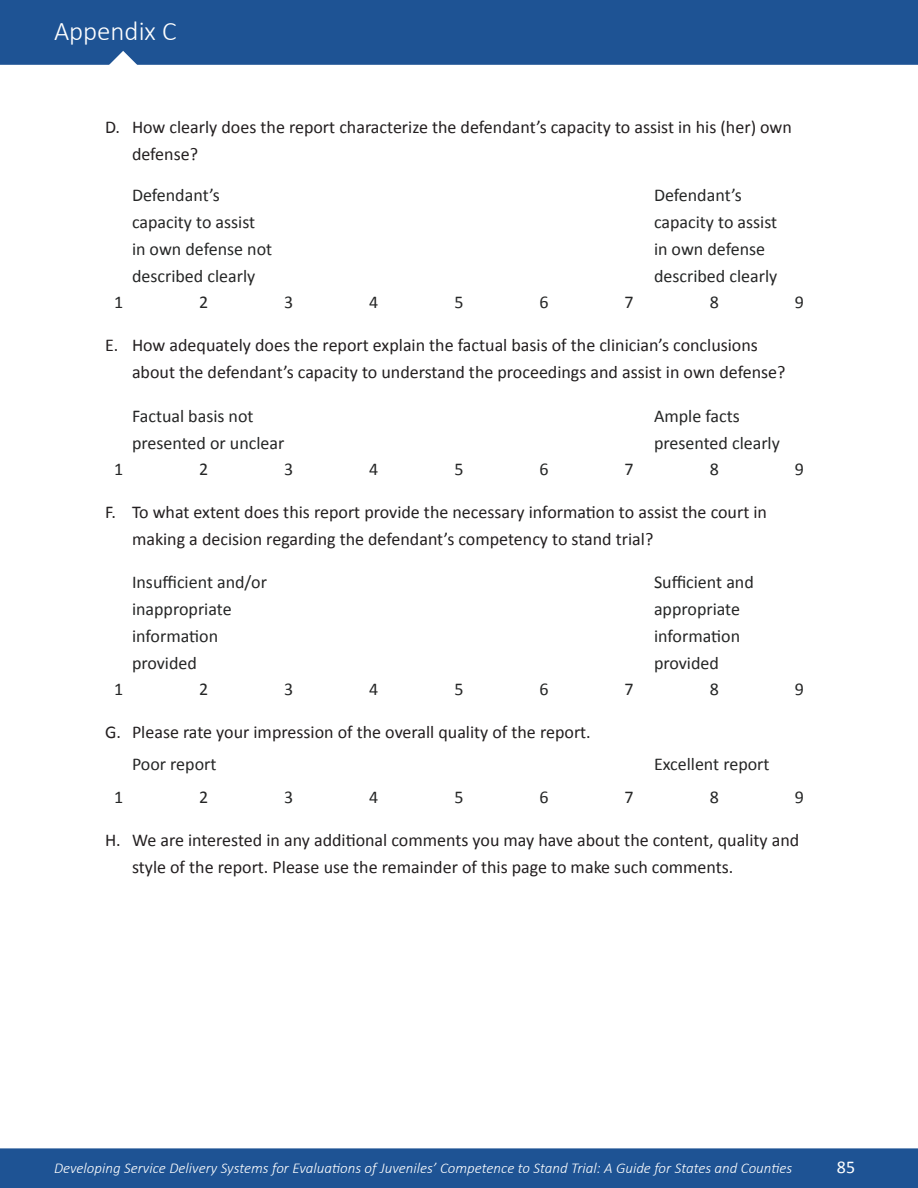
<style>
.page{position:relative;width:918px;height:1188px;background:#fff}
.page>*{position:absolute;margin:0;border:0;box-sizing:border-box;transform-origin:0 0}
.t1{font:300 27px "Calibri";color:#fff}
.Appendix_C_Listed_Qu{font:18px/27px "Calibri";color:#231f20}
.Appendix_C_Low_End_o{font:18px "Calibri";color:#252626}
.Appendix_C_High_End{font:18px/27px "Calibri";color:#252626}
.Appendix_C_Answer_Ra{font:18px "Calibri";color:#252626}
.t2{font:18px "Calibri";color:#fff}
.t3{font:italic 300 15px "Calibri";color:#fff}
</style>
<div class="page">
<div style="left:0;top:1148px;width:918px;height:40px;background:#1e5394"></div>
<div style="left:0;top:0;width:918px;height:65px;background:#1e5394"></div>
<svg style="left:61px;top:50px;width:125px;height:15px;background:#3867a0"></svg>
<h1 class="t1" style="left:54px;top:14px;width:190px">Tabl of Contents</h1>
<h1 class="t1" style="left:54px;top:14px;width:124px">Appendix C</h1>
<p class="Appendix_C_Listed_Qu" style="left:132px;top:113px;width:661px;text-indent:-27px">D. How clearly does the report characterize the defendant’s capacity to assist in his (her) own defense?</p>
<p class="Appendix_C_Low_End_o" style="left:132px;top:184px;width:89px">Defendant’s</p>
<p class="Appendix_C_Low_End_o" style="left:132px;top:211px;width:125px">capacity to assist</p>
<p class="Appendix_C_Low_End_o" style="left:132px;top:238px;width:142px">in own defense not</p>
<p class="Appendix_C_Low_End_o" style="left:132px;top:265px;width:125px">described clearly</p>
<p class="Appendix_C_High_End" style="left:654px;top:182px;width:125px">Defendant’s capacity to assist in own defense described clearly</p>
<p class="Appendix_C_Answer_Ra" style="left:114px;top:290px;width:11px">1</p>
<p class="Appendix_C_Answer_Ra" style="left:199px;top:290px;width:11px">2</p>
<p class="Appendix_C_Answer_Ra" style="left:284px;top:290px;width:11px">3</p>
<p class="Appendix_C_Answer_Ra" style="left:369px;top:290px;width:11px">4</p>
<p class="Appendix_C_Answer_Ra" style="left:454px;top:290px;width:11px">5</p>
<p class="Appendix_C_Answer_Ra" style="left:540px;top:290px;width:11px">6</p>
<p class="Appendix_C_Answer_Ra" style="left:625px;top:290px;width:11px">7</p>
<p class="Appendix_C_Answer_Ra" style="left:710px;top:290px;width:11px">8</p>
<p class="Appendix_C_Answer_Ra" style="left:795px;top:290px;width:11px">9</p>
<p class="Appendix_C_Listed_Qu" style="left:132px;top:332px;width:655px;text-indent:-27px">E. How adequately does the report explain the factual basis of the clinician’s conclusions about the defendant’s capacity to understand the proceedings and assist in own defense?</p>
<p class="Appendix_C_Low_End_o" style="left:132px;top:405px;width:123px">Factual basis not</p>
<p class="Appendix_C_Low_End_o" style="left:132px;top:432px;width:154px">presented or unclear</p>
<p class="Appendix_C_High_End" style="left:654px;top:403px;width:127px">Ample facts presented clearly</p>
<p class="Appendix_C_Answer_Ra" style="left:114px;top:458px;width:11px">1</p>
<p class="Appendix_C_Answer_Ra" style="left:199px;top:458px;width:11px">2</p>
<p class="Appendix_C_Answer_Ra" style="left:284px;top:458px;width:11px">3</p>
<p class="Appendix_C_Answer_Ra" style="left:369px;top:458px;width:11px">4</p>
<p class="Appendix_C_Answer_Ra" style="left:454px;top:458px;width:11px">5</p>
<p class="Appendix_C_Answer_Ra" style="left:540px;top:458px;width:11px">6</p>
<p class="Appendix_C_Answer_Ra" style="left:625px;top:458px;width:11px">7</p>
<p class="Appendix_C_Answer_Ra" style="left:710px;top:458px;width:11px">8</p>
<p class="Appendix_C_Answer_Ra" style="left:795px;top:458px;width:11px">9</p>
<p class="Appendix_C_Listed_Qu" style="left:132px;top:499px;width:637px;text-indent:-27px">F. To what extent does this report provide the necessary information to assist the court in making a decision regarding the defendant’s competency to stand trial?</p>
<p class="Appendix_C_Low_End_o" style="left:132px;top:571px;width:137px">Insufficient and/or</p>
<p class="Appendix_C_Low_End_o" style="left:132px;top:598px;width:101px">inappropriate</p>
<p class="Appendix_C_Low_End_o" style="left:132px;top:625px;width:88px">information</p>
<p class="Appendix_C_Low_End_o" style="left:132px;top:652px;width:66px">provided</p>
<p class="Appendix_C_High_End" style="left:654px;top:569px;width:101px">Sufficient and appropriate information provided</p>
<p class="Appendix_C_Answer_Ra" style="left:114px;top:677px;width:11px">1</p>
<p class="Appendix_C_Answer_Ra" style="left:199px;top:677px;width:11px">2</p>
<p class="Appendix_C_Answer_Ra" style="left:284px;top:677px;width:11px">3</p>
<p class="Appendix_C_Answer_Ra" style="left:369px;top:677px;width:11px">4</p>
<p class="Appendix_C_Answer_Ra" style="left:454px;top:677px;width:11px">5</p>
<p class="Appendix_C_Answer_Ra" style="left:540px;top:677px;width:11px">6</p>
<p class="Appendix_C_Answer_Ra" style="left:625px;top:677px;width:11px">7</p>
<p class="Appendix_C_Answer_Ra" style="left:710px;top:677px;width:11px">8</p>
<p class="Appendix_C_Answer_Ra" style="left:795px;top:677px;width:11px">9</p>
<p class="Appendix_C_Listed_Qu" style="left:105px;top:719px;width:487px">G. Please rate your impression of the overall quality of the report.</p>
<p class="Appendix_C_Low_End_o" style="left:132px;top:753px;width:86px">Poor report</p>
<p class="Appendix_C_High_End" style="left:654px;top:751px;width:117px">Excellent report</p>
<p class="Appendix_C_Answer_Ra" style="left:114px;top:785px;width:11px">1</p>
<p class="Appendix_C_Answer_Ra" style="left:199px;top:785px;width:11px">2</p>
<p class="Appendix_C_Answer_Ra" style="left:284px;top:785px;width:11px">3</p>
<p class="Appendix_C_Answer_Ra" style="left:369px;top:785px;width:11px">4</p>
<p class="Appendix_C_Answer_Ra" style="left:454px;top:785px;width:11px">5</p>
<p class="Appendix_C_Answer_Ra" style="left:540px;top:785px;width:11px">6</p>
<p class="Appendix_C_Answer_Ra" style="left:625px;top:785px;width:11px">7</p>
<p class="Appendix_C_Answer_Ra" style="left:710px;top:785px;width:11px">8</p>
<p class="Appendix_C_Answer_Ra" style="left:795px;top:785px;width:11px">9</p>
<p class="Appendix_C_Listed_Qu" style="left:132px;top:826px;width:669px;text-indent:-27px">H. We are interested in any additional comments you may have about the content, quality and style of the report. Please use the remainder of this page to make such comments.</p>
<p class="t3" style="left:54px;top:1158px;width:740px">Developing Service Delivery Systems for Evaluations of Juveniles’ Competence to Stand Trial: A Guide for States and Counties</p>
<p class="t2" style="left:837px;top:1156px;width:20px">85</p>
</div>
